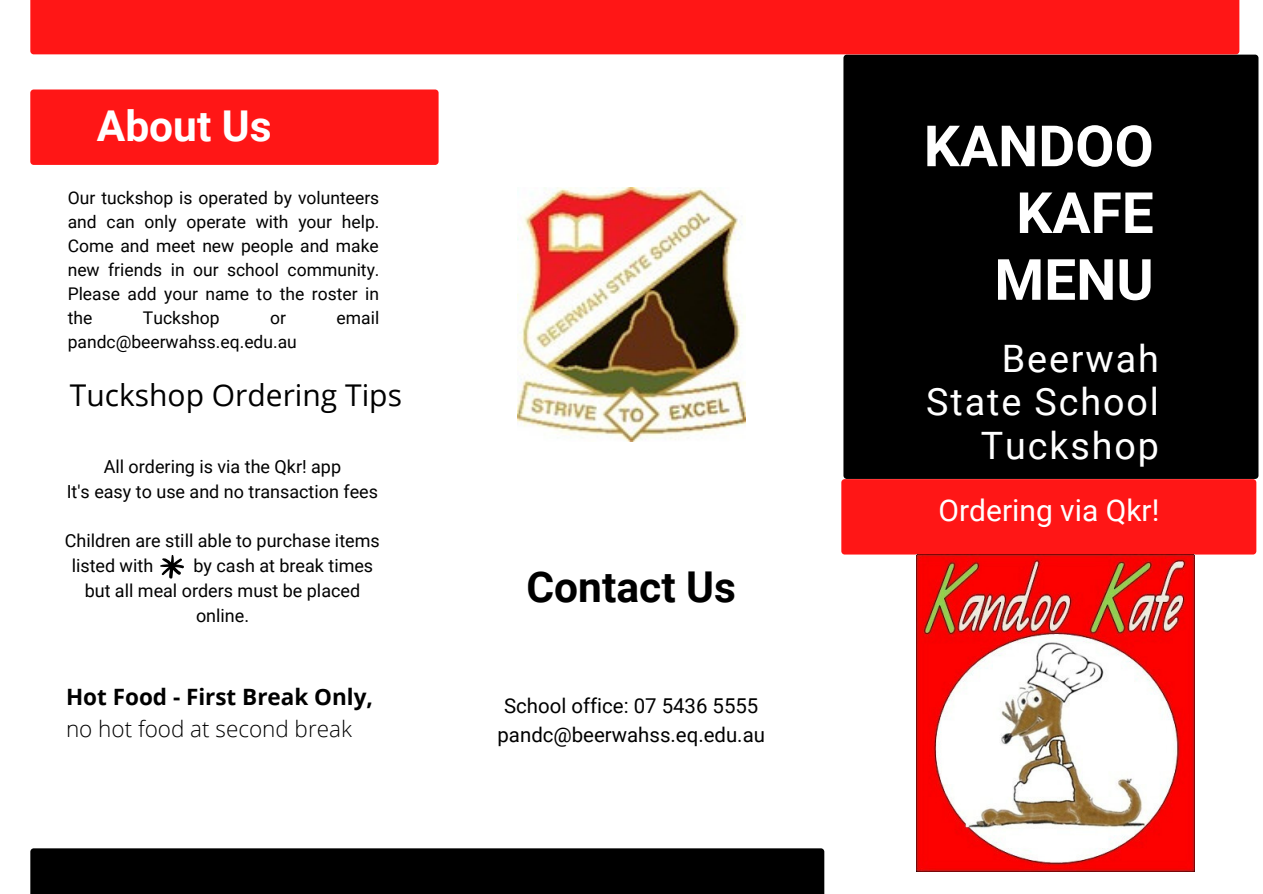
<style>
.page{position:relative;width:1263px;height:894px;background:#fff}
.page>*{position:absolute;margin:0;border:0;box-sizing:border-box;transform-origin:0 0}
.t1{font:700 56.85px/66.8px "Roboto";color:#fff;text-align:right}
.t2{font:700 42.45px "Roboto";color:#000}
.t3{font:700 42.45px "Roboto";color:#fff}
.t4{font:37.8px/43.8px "Roboto";letter-spacing:.05em;color:#fff;text-align:right}
.t5{font:30px "Open Sans";color:#000}
.t6{font:30px "Roboto";color:#fff}
.t7{font:700 22.5px "Open Sans";color:#000}
.t8{font:300 22.5px "Open Sans";color:#000}
.t9{font:20.4px/29.5px "Roboto";color:#000;text-align:center}
.t10{font:18px/24.8px "Roboto";color:#000;text-align:center}
.t11{font:17.55px/24px "Roboto";color:#000;text-align:justify}
</style>
<div class="page">
<div style="left:841px;top:479px;width:415px;height:75px;background:#ff1616;border-radius:3px"></div>
<div style="left:30px;top:89px;width:409px;height:76px;background:#ff1616;border-radius:3px"></div>
<div style="left:843px;top:55px;width:415px;height:424px;background:#000;border-radius:3px"></div>
<div style="left:30px;top:0;width:1209px;height:54px;background:#ff1616"></div>
<div style="left:30px;top:848px;width:794px;height:45px;background:#000"></div>
<img style="left:517px;top:188px;width:229px;height:253px">
<img style="left:917px;top:554px;width:277px;height:317px">
<svg style="left:160px;top:555px;width:24px;height:24px"></svg>
<h2 class="t3" style="left:97px;top:102px;width:176px">About Us</h2>
<p class="t11" style="left:68px;top:185px;width:313px">Our tuckshop is operated by volunteers and can only operate with your help.<br>Come and meet new people and make new friends in our school community.<br>Please add your name to the roster in the</p>
<p class="t11" style="left:143px;top:306px;width:78px">Tuckshop</p>
<p class="t11" style="left:270px;top:306px;width:17px">or</p>
<p class="t11" style="left:337px;top:306px;width:44px">email</p>
<p class="t11" style="left:68px;top:330px;width:231px">pandc@beerwahss.eq.edu.au</p>
<h3 class="t5" style="left:70px;top:373px;width:334px">Tuckshop Ordering Tips</h3>
<p class="t10" style="left:67px;top:454px;width:313px">All ordering is via the Qkr! app<br>It's easy to use and no transaction fees</p>
<p class="t10" style="left:72px;top:528px;width:310px;text-align:left;text-indent:-7px">Children are still able to purchase items listed with</p>
<p class="t10" style="left:193px;top:553px;width:181px">by cash at break times</p>
<p class="t10" style="left:85px;top:578px;width:277px">but all meal orders must be placed</p>
<p class="t10" style="left:196px;top:603px;width:55px">online.</p>
<p class="t7" style="left:66px;top:681px;width:308px">Hot Food - First Break Only,</p>
<p class="t8" style="left:66px;top:712px;width:287px">no hot food at second break</p>
<h2 class="t2" style="left:526px;top:562px;width:211px">Contact Us</h2>
<p class="t9" style="left:497px;top:691px;width:269px">School office: 07 5436 5555 pandc@beerwahss.eq.edu.au</p>
<h1 class="t1" style="left:924px;top:113px;width:231px">KANDOO<br>KAFE<br>MENU</h1>
<h3 class="t4" style="left:926px;top:337px;width:234px">Beerwah<br>State School<br>Tuckshop</h3>
<h3 class="t6" style="left:938px;top:493px;width:222px">Ordering via Qkr!</h3>
</div>
